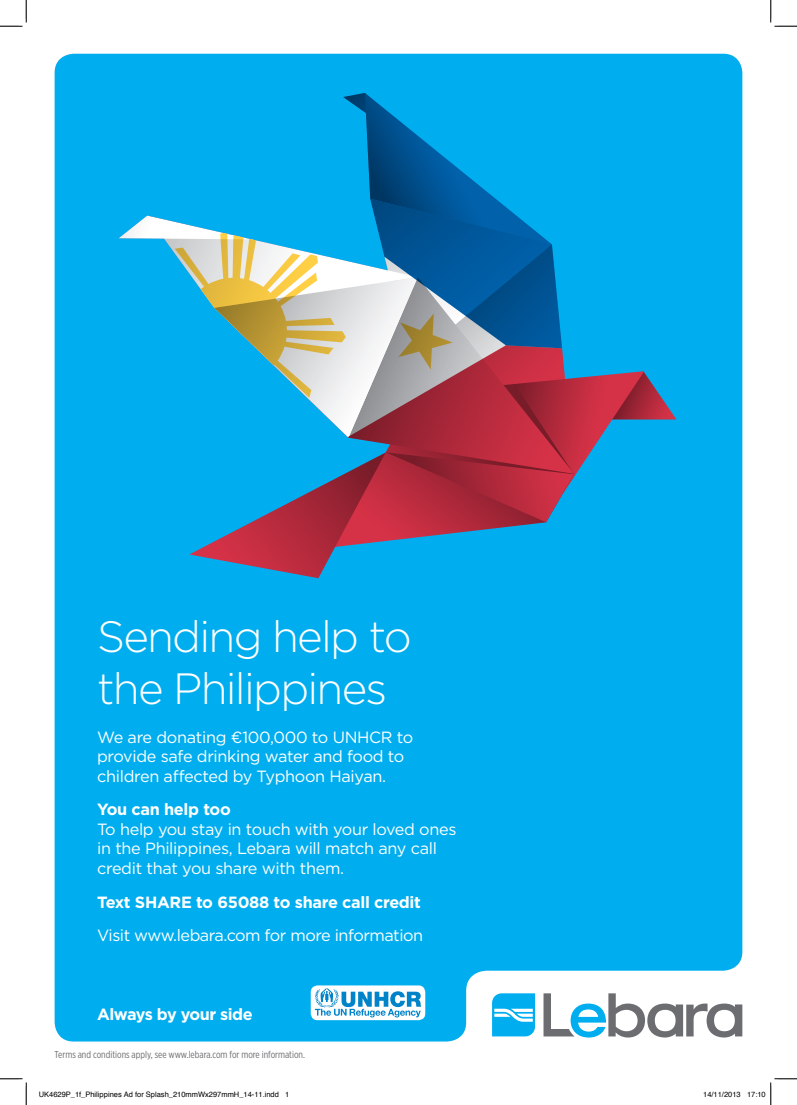
<style>
.page{position:relative;width:797px;height:1105px;background:#fff}
.page>*{position:absolute;margin:0;border:0;box-sizing:border-box;transform-origin:0 0}
.t1{font:300 43.75px/52.5px "Gotham";letter-spacing:-.04em;color:#fff}
.t2{font:16.25px/19.5px "Gotham";letter-spacing:-.02em;color:#fff}
.t3{font:700 16.25px "Gotham";letter-spacing:-.02em;color:#fff}
.t4{font:10px "Gotham X Narrow";color:#6c6d70}
.t5{font:7.5px "Helvetica";color:#000}
</style>
<div class="page">
<div style="left:55px;top:54px;width:687px;height:987px;background:#00aeef"></div>
<svg style="left:492px;top:993px;width:43px;height:43px;background:#2ebcf1"></svg>
<svg style="left:543px;top:993px;width:199px;height:44px"></svg>
<svg style="left:119px;top:93px;width:557px;height:485px;background:#3b93c0"></svg>
<div style="left:311px;top:985px;width:114px;height:35px;background:#fff;border-radius:7px"></div>
<svg style="left:315px;top:988px;width:106px;height:29px"></svg>
<svg style="left:0;top:0;width:27px;height:27px"></svg>
<svg style="left:0;top:1078px;width:27px;height:27px"></svg>
<svg style="left:770px;top:0;width:27px;height:27px"></svg>
<svg style="left:770px;top:1078px;width:27px;height:27px"></svg>
<h1 class="t1" style="left:97px;top:609px;width:316px">Sending help to the Philippines</h1>
<p class="t2" style="left:97px;top:727px;width:318px">We are donating €100,000 to UNHCR to provide safe drinking water and food to children affected by Typhoon Haiyan.</p>
<p class="t3" style="left:97px;top:799px;width:135px">You can help too</p>
<p class="t2" style="left:97px;top:819px;width:361px">To help you stay in touch with your loved ones in the Philippines, Lebara will match any call credit that you share with them.</p>
<p class="t3" style="left:97px;top:891px;width:325px">Text SHARE to 65088 to share call credit</p>
<p class="t2" style="left:97px;top:925px;width:327px">Visit www.lebara.com for more information</p>
<p class="t3" style="left:97px;top:1004px;width:157px">Always by your side</p>
<p class="t4" style="left:55px;top:1049px;width:252px">Terms and conditions apply, see www.lebara.com for more information.</p>
<p class="t5" style="left:39px;top:1089px;width:252px">UK4629P_1f_Philippines Ad for Splash_210mmWx297mmH_14-11.indd 1</p>
<p class="t5" style="left:703px;top:1089px;width:64px">14/11/2013 17:10</p>
</div>
